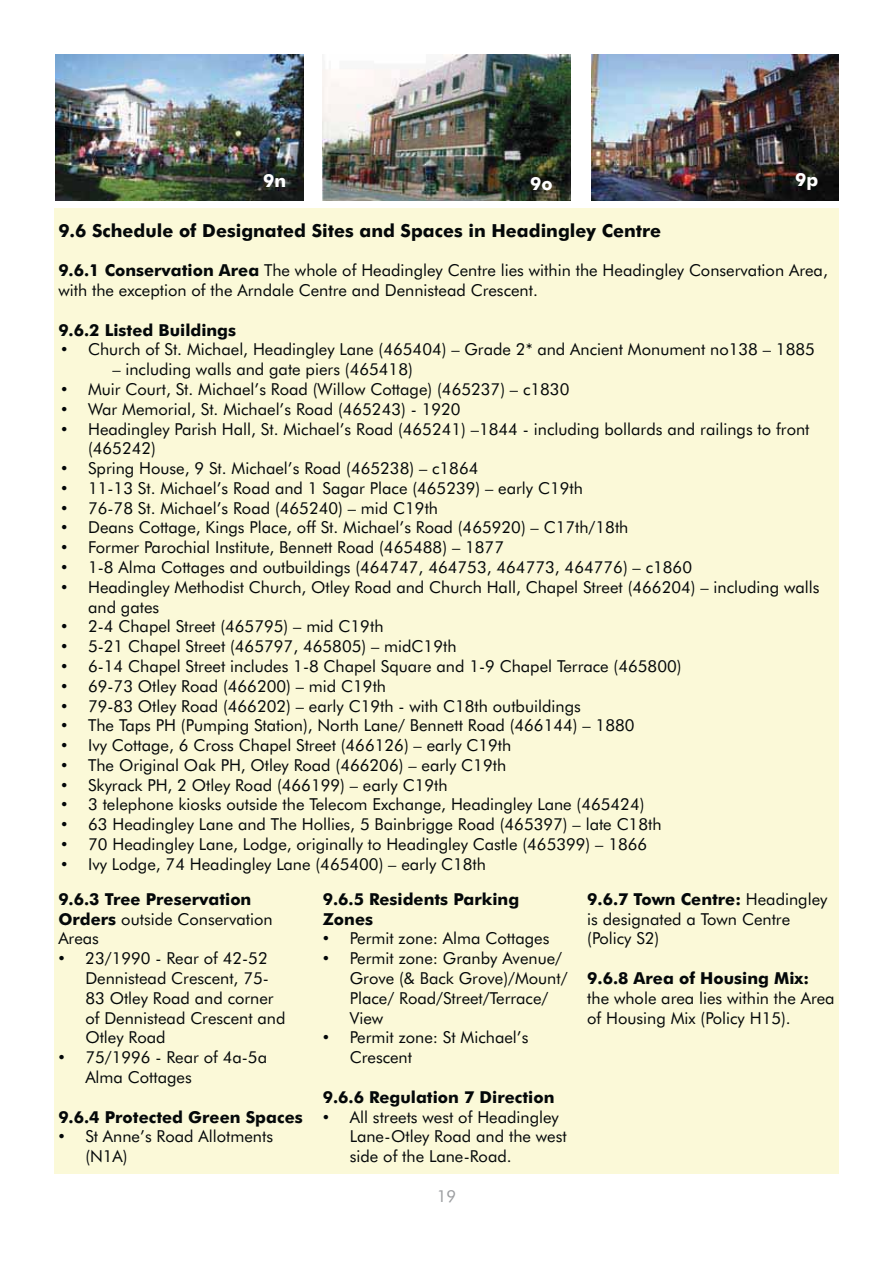
<style>
.page{position:relative;width:893px;height:1263px;background:#fff}
.page>*{position:absolute;margin:0;border:0;box-sizing:border-box;transform-origin:0 0}
.t1{font:700 18px "Futura BT";color:#040809}
.t2{font:700 18px "Futura BT";color:#fff}
.t3{font:16.5px/19.8px "Futura BT";color:#040809}
.t4{font:700 16.5px/19.8px "Futura BT";color:#040809}
.t5{font:16.5px "Futura BT";color:#9b9da0}
.s1{font-weight:700}
.s2{font-family:"Times New Roman";font-size:18px}
</style>
<div class="page">
<div style="left:54px;top:208px;width:785px;height:966px;background:#fbf9d8"></div>
<img style="left:56px;top:54px;width:247px;height:147px">
<img style="left:323px;top:54px;width:247px;height:147px">
<img style="left:591px;top:54px;width:248px;height:147px">
<p class="t2" style="left:263px;top:173px;width:24px">9n</p>
<p class="t2" style="left:530px;top:176px;width:24px">9o</p>
<p class="t2" style="left:795px;top:172px;width:25px">9p</p>
<p class="t1" style="left:58px;top:223px;width:604px">9.6 Schedule of Designated Sites and Spaces in Headingley Centre</p>
<p class="t3" style="left:58px;top:262px;width:771px"><span class="s1">9.6.1 Conservation Area</span> The whole of Headingley Centre lies within the Headingley Conservation Area, with the exception of the Arndale Centre and Dennistead Crescent.</p>
<p class="t4" style="left:58px;top:321px;width:179px">9.6.2 Listed Buildings</p>
<p class="t3" style="left:61px;top:341px;width:755px"><span class="s2">•</span> Church of St. Michael, Headingley Lane (465404) – Grade 2* and Ancient Monument no138 – 1885</p>
<p class="t3" style="left:112px;top:361px;width:302px">– including walls and gate piers (465418)</p>
<p class="t3" style="left:61px;top:381px;width:510px"><span class="s2">•</span> Muir Court, St. Michael’s Road (Willow Cottage) (465237) – c1830</p>
<p class="t3" style="left:61px;top:400px;width:401px"><span class="s2">•</span> War Memorial, St. Michael’s Road (465243) - 1920</p>
<p class="t3" style="left:88px;top:420px;width:723px;text-indent:-27px"><span class="s2">•</span> Headingley Parish Hall, St. Michael’s Road (465241) –1844 - including bollards and railings to front (465242)</p>
<p class="t3" style="left:61px;top:460px;width:419px"><span class="s2">•</span> Spring House, 9 St. Michael’s Road (465238) – c1864</p>
<p class="t3" style="left:61px;top:480px;width:523px"><span class="s2">•</span> 11-13 St. Michael’s Road and 1 Sagar Place (465239) – early C19th</p>
<p class="t3" style="left:61px;top:499px;width:378px"><span class="s2">•</span> 76-78 St. Michael’s Road (465240) – mid C19th</p>
<p class="t3" style="left:61px;top:519px;width:569px"><span class="s2">•</span> Deans Cottage, Kings Place, off St. Michael’s Road (465920) – C17th/18th</p>
<p class="t3" style="left:61px;top:539px;width:444px"><span class="s2">•</span> Former Parochial Institute, Bennett Road (465488) – 1877</p>
<p class="t3" style="left:61px;top:559px;width:632px"><span class="s2">•</span> 1-8 Alma Cottages and outbuildings (464747, 464753, 464773, 464776) – c1860</p>
<p class="t3" style="left:88px;top:578px;width:733px;text-indent:-27px"><span class="s2">•</span> Headingley Methodist Church, Otley Road and Church Hall, Chapel Street (466204) – including walls and gates</p>
<p class="t3" style="left:61px;top:618px;width:324px"><span class="s2">•</span> 2-4 Chapel Street (465795) – mid C19th</p>
<p class="t3" style="left:61px;top:638px;width:397px"><span class="s2">•</span> 5-21 Chapel Street (465797, 465805) – midC19th</p>
<p class="t3" style="left:61px;top:658px;width:622px"><span class="s2">•</span> 6-14 Chapel Street includes 1-8 Chapel Square and 1-9 Chapel Terrace (465800)</p>
<p class="t3" style="left:61px;top:677px;width:326px"><span class="s2">•</span> 69-73 Otley Road (466200) – mid C19th</p>
<p class="t3" style="left:61px;top:697px;width:521px"><span class="s2">•</span> 79-83 Otley Road (466202) – early C19th - with C18th outbuildings</p>
<p class="t3" style="left:61px;top:717px;width:575px"><span class="s2">•</span> The Taps PH (Pumping Station), North Lane/ Bennett Road (466144) – 1880</p>
<p class="t3" style="left:61px;top:737px;width:452px"><span class="s2">•</span> Ivy Cottage, 6 Cross Chapel Street (466126) – early C19th</p>
<p class="t3" style="left:61px;top:757px;width:446px"><span class="s2">•</span> The Original Oak PH, Otley Road (466206) – early C19th</p>
<p class="t3" style="left:61px;top:776px;width:388px"><span class="s2">•</span> Skyrack PH, 2 Otley Road (466199) – early C19th</p>
<p class="t3" style="left:61px;top:796px;width:585px"><span class="s2">•</span> 3 telephone kiosks outside the Telecom Exchange, Headingley Lane (465424)</p>
<p class="t3" style="left:61px;top:816px;width:602px"><span class="s2">•</span> 63 Headingley Lane and The Hollies, 5 Bainbrigge Road (465397) – late C18th</p>
<p class="t3" style="left:61px;top:836px;width:587px"><span class="s2">•</span> 70 Headingley Lane, Lodge, originally to Headingley Castle (465399) – 1866</p>
<p class="t3" style="left:58px;top:848px;width:429px;line-height:35px"><span class="s2">•</span> Ivy Lodge, 74 Headingley Lane (465400) – early C18th<br><span class="s1">9.6.3 Tree Preservation</span></p>
<p class="t3" style="left:58px;top:910px;width:216px"><span class="s1">Orders</span> outside Conservation<br>Areas</p>
<p class="t3" style="left:85px;top:950px;width:202px;text-indent:-27px"><span class="s2">•</span> 23/1990 - Rear of 42-52<br>Dennistead Crescent, 75-<br>83 Otley Road and corner of Dennistead Crescent and<br>Otley Road</p>
<p class="t3" style="left:85px;top:1049px;width:183px;text-indent:-27px"><span class="s2">•</span> 75/1996 - Rear of 4a-5a<br>Alma Cottages</p>
<p class="t4" style="left:58px;top:1108px;width:246px">9.6.4 Protected Green Spaces</p>
<p class="t3" style="left:85px;top:1128px;width:189px;text-indent:-27px"><span class="s2">•</span> St Anne’s Road Allotments (N1A)</p>
<p class="t4" style="left:323px;top:891px;width:198px">9.6.5 Residents Parking<br>Zones</p>
<p class="t3" style="left:323px;top:930px;width:228px"><span class="s2">•</span> Permit zone: Alma Cottages</p>
<p class="t3" style="left:350px;top:950px;width:219px;text-indent:-27px"><span class="s2">•</span> Permit zone: Granby Avenue/<br>Grove (&amp; Back Grove)/Mount/<br>Place/ Road/Street/Terrace/<br>View</p>
<p class="t3" style="left:350px;top:1029px;width:180px;text-indent:-27px"><span class="s2">•</span> Permit zone: St Michael’s<br>Crescent</p>
<p class="t4" style="left:323px;top:1088px;width:233px">9.6.6 Regulation 7 Direction</p>
<p class="t3" style="left:350px;top:1108px;width:218px;text-indent:-27px"><span class="s2">•</span> All streets west of Headingley<br>Lane-Otley Road and the west side of the Lane-Road.</p>
<p class="t3" style="left:587px;top:891px;width:242px"><span class="s1">9.6.7 Town Centre:</span> Headingley is designated a Town Centre (Policy S2)</p>
<p class="t4" style="left:587px;top:970px;width:223px">9.6.8 Area of Housing Mix:</p>
<p class="t3" style="left:587px;top:989px;width:249px">the whole area lies within the Area of Housing Mix (Policy H15).</p>
<p class="t5" style="left:437px;top:1190px;width:21px">19</p>
</div>
